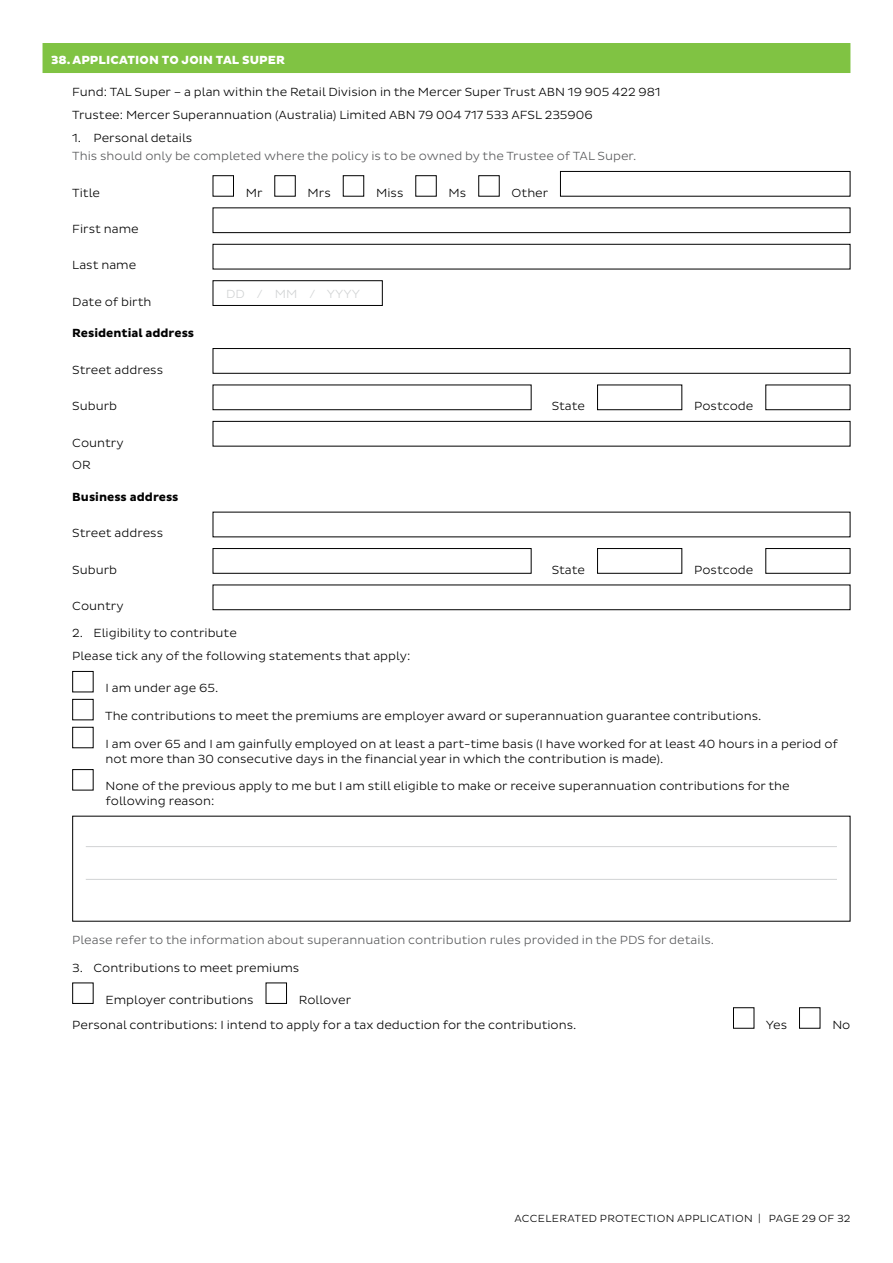
<style>
.page{position:relative;width:893px;height:1263px;background:#fff}
.page>*{position:absolute;margin:0;border:0;box-sizing:border-box;transform-origin:0 0}
.t1{font:300 12px/23px "Pluto Sans";color:#000}
.t2{font:300 12px "Pluto Sans";color:#58595b}
.t3{font:700 12px "Pluto Sans";color:#000}
.t4{font:800 12px "Pluto Sans";letter-spacing:.015em;color:#fff}
.t5{font:300 12px "Pluto Sans";color:#d1d3d4}
.t6{font:300 10.5px "Pluto Sans";letter-spacing:.03em;color:#000}
</style>
<div class="page">
<div style="left:43px;top:43px;width:807px;height:30px;background:#80c343"></div>
<div style="left:213px;top:175px;width:21px;height:22px;border:1px solid #000"></div>
<div style="left:274px;top:175px;width:22px;height:22px;border:1px solid #000"></div>
<div style="left:343px;top:175px;width:21px;height:22px;border:1px solid #000"></div>
<div style="left:415px;top:175px;width:22px;height:22px;border:1px solid #000"></div>
<div style="left:560px;top:171px;width:290px;height:26px;border:1px solid #000"></div>
<div style="left:213px;top:207px;width:637px;height:26px;border:1px solid #000"></div>
<div style="left:213px;top:244px;width:637px;height:25px;border:1px solid #000"></div>
<div style="left:213px;top:280px;width:170px;height:26px;border:1px solid #000"></div>
<div style="left:213px;top:348px;width:637px;height:26px;border:1px solid #000"></div>
<div style="left:213px;top:385px;width:318px;height:25px;border:1px solid #000"></div>
<div style="left:597px;top:385px;width:85px;height:25px;border:1px solid #000"></div>
<div style="left:765px;top:385px;width:85px;height:25px;border:1px solid #000"></div>
<div style="left:213px;top:421px;width:637px;height:25px;border:1px solid #000"></div>
<div style="left:213px;top:548px;width:318px;height:26px;border:1px solid #000"></div>
<div style="left:597px;top:548px;width:85px;height:26px;border:1px solid #000"></div>
<div style="left:765px;top:548px;width:85px;height:26px;border:1px solid #000"></div>
<div style="left:213px;top:585px;width:637px;height:25px;border:1px solid #000"></div>
<div style="left:72px;top:671px;width:22px;height:21px;border:1px solid #000"></div>
<div style="left:72px;top:699px;width:22px;height:21px;border:1px solid #000"></div>
<div style="left:72px;top:727px;width:22px;height:21px;border:1px solid #000"></div>
<div style="left:72px;top:769px;width:22px;height:21px;border:1px solid #000"></div>
<hr style="left:86px;top:846px;width:751px;height:1px;background:#d1d3d4">
<hr style="left:86px;top:879px;width:751px;height:1px;background:#d1d3d4">
<div style="left:72px;top:982px;width:22px;height:22px;border:1px solid #000"></div>
<div style="left:266px;top:982px;width:21px;height:22px;border:1px solid #000"></div>
<p class="t4" style="left:51px;top:53px;width:236px">38.APPLICATION TO JOIN TAL SUPER</p>
<p class="t1" style="left:72px;top:80px;width:590px">Fund: TAL Super – a plan within the Retail Division in the Mercer Super Trust ABN 19 905 422 981<br>Trustee: Mercer Superannuation (Australia) Limited ABN 79 004 717 533 AFSL 235906</p>
<p class="t1" style="left:72px;top:126px;width:121px">1. Personal details</p>
<p class="t2" style="left:72px;top:149px;width:566px">This should only be completed where the policy is to be owned by the Trustee of TAL Super.</p>
<p class="t1" style="left:72px;top:181px;width:29px">Title</p>
<p class="t1" style="left:246px;top:181px;width:18px">Mr</p>
<p class="t1" style="left:308px;top:181px;width:25px">Mrs</p>
<p class="t1" style="left:376px;top:181px;width:29px">Miss</p>
<p class="t1" style="left:449px;top:181px;width:19px">Ms</p>
<p class="t1" style="left:512px;top:181px;width:38px">Other</p>
<p class="t1" style="left:72px;top:218px;width:68px">First name</p>
<p class="t1" style="left:72px;top:254px;width:66px">Last name</p>
<p class="t1" style="left:72px;top:290px;width:81px">Date of birth</p>
<p class="t5" style="left:226px;top:287px;width:135px">DD / MM / YYYY</p>
<p class="t3" style="left:72px;top:326px;width:123px">Residential address</p>
<p class="t1" style="left:72px;top:358px;width:92px">Street address</p>
<p class="t1" style="left:72px;top:395px;width:46px">Suburb</p>
<p class="t1" style="left:552px;top:395px;width:35px">State</p>
<p class="t1" style="left:694px;top:395px;width:61px">Postcode</p>
<p class="t1" style="left:72px;top:431px;width:53px">Country<br>OR</p>
<p class="t3" style="left:72px;top:490px;width:108px">Business address</p>
<p class="t1" style="left:72px;top:522px;width:92px">Street address</p>
<p class="t1" style="left:72px;top:558px;width:46px">Suburb</p>
<p class="t1" style="left:552px;top:558px;width:35px">State</p>
<p class="t1" style="left:694px;top:558px;width:61px">Postcode</p>
<p class="t1" style="left:72px;top:595px;width:53px">Country</p>
<p class="t1" style="left:72px;top:622px;width:340px">2. Eligibility to contribute<br>Please tick any of the following statements that apply:</p>
<p class="t1" style="left:106px;top:677px;width:114px">I am under age 65.</p>
<p class="t1" style="left:105px;top:705px;width:658px">The contributions to meet the premiums are employer award or superannuation guarantee contributions.</p>
<p class="t1" style="left:106px;top:737px;width:734px;line-height:14.4px">I am over 65 and I am gainfully employed on at least a part-time basis (I have worked for at least 40 hours in a period of not more than 30 consecutive days in the financial year in which the contribution is made).</p>
<p class="t1" style="left:106px;top:779px;width:686px;line-height:14.4px">None of the previous apply to me but I am still eligible to make or receive superannuation contributions for the following reason:</p>
<p class="t2" style="left:72px;top:933px;width:643px">Please refer to the information about superannuation contribution rules provided in the PDS for details.</p>
<p class="t1" style="left:72px;top:956px;width:229px">3. Contributions to meet premiums</p>
<p class="t1" style="left:106px;top:988px;width:150px">Employer contributions</p>
<p class="t1" style="left:72px;top:987px;width:506px;line-height:24.8px;text-align:center">Rollover<br>Personal contributions: I intend to apply for a tax deduction for the contributions.</p>
<p class="t1" style="left:766px;top:1013px;width:23px">Yes</p>
<p class="t1" style="left:832px;top:1013px;width:20px">No</p>
<p class="t6" style="left:514px;top:1212px;width:337px">ACCELERATED PROTECTION APPLICATION | PAGE 29 OF 32</p>
</div>
